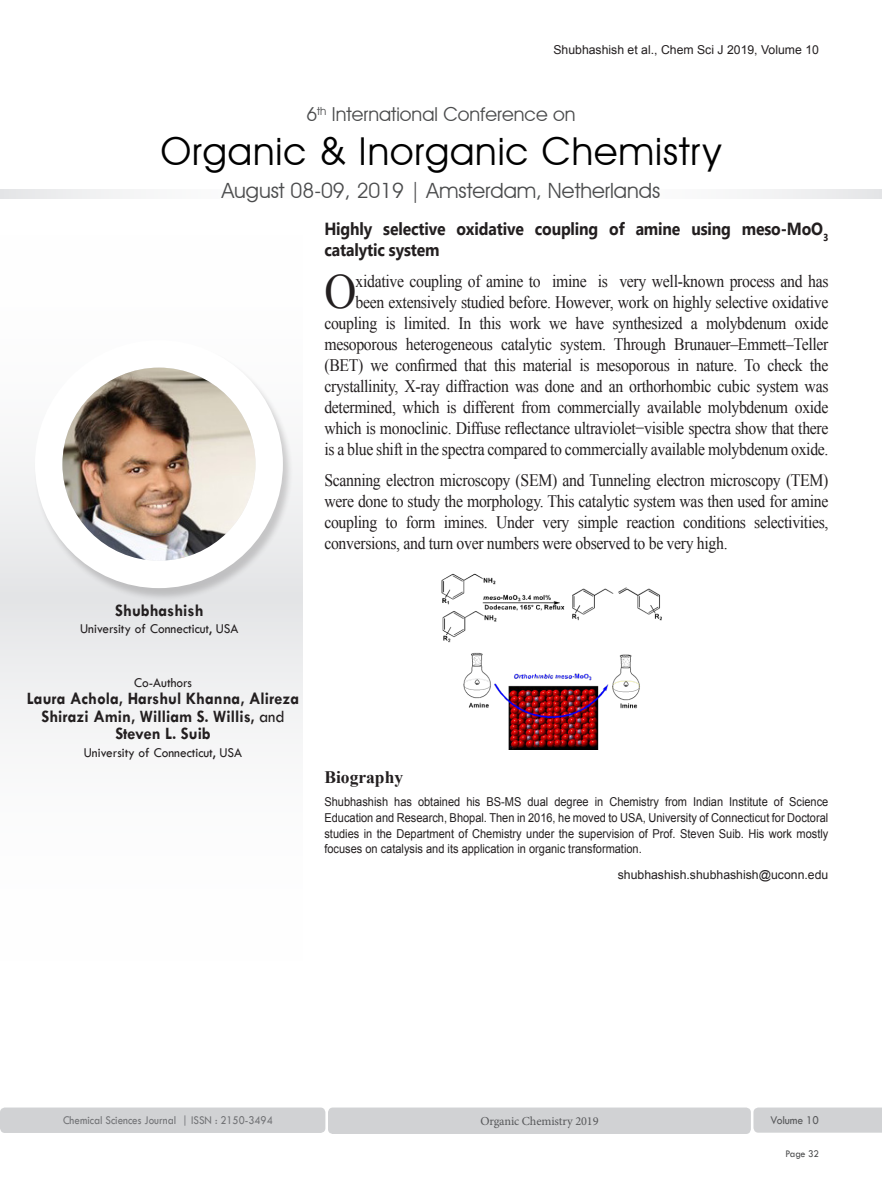
<style>
.page{position:relative;width:882px;height:1197px;background:#fff}
.page>*{position:absolute;margin:0;border:0;box-sizing:border-box;transform-origin:0 0}
.Bio_Heading{font:49.18px "Times New Roman";color:#231f20;scale:.9 1}
.t1{font:38.5px "Avant Garde IT Cby BT";letter-spacing:.025em;color:#000}
.t2{font:21px "Avant Garde IT Cby BT";color:#4b4c4d}
.t3{font:19.25px "Avant Garde IT Cby BT";color:#4b4c4d}
.Bio_Heading-2{font:17.5px/21px "Times New Roman";letter-spacing:-.02em;color:#231f20;text-align:right;scale:.9 1}
.Name{font:700 17.5px/17.5px "Tw Cen";color:#231f20;text-align:center;scale:.95 1}
.t4{font:700 17.5px/21px "Microsoft Tai Le";letter-spacing:-.01em;color:#231f20;scale:.9 1}
.Bio_Heading-3{font:700 17.5px "Times New Roman";color:#231f20}
.Name-2{font:14px "Tw Cen";color:#231f20;scale:.95 1}
.Biography{font:12.25px/15.8px "Arial";color:#231f20;text-align:justify;scale:.9 1}
.Biography-2{font:12.25px "Arial";color:#231f20}
.t5{font:12.25px "Tw Cen";color:#717275;scale:.9 1}
.t6{font:12.25px "Minion Pro";letter-spacing:-.01em;color:#57585a}
.t7{font:12.25px "Tw Cen";letter-spacing:-.01em;color:#57585a;scale:.95 1}
.t8{font:10.5px "Tw Cen";letter-spacing:-.02em;color:#4b4c4d;scale:.95 1}
.s1{font-weight:400}
</style>
<div class="page">
<div style="left:0;top:1108px;width:325px;height:25px;background:#d1d2d4;border-radius:5px"></div>
<div style="left:328px;top:1108px;width:423px;height:26px;background:#d1d2d4;border-radius:5px"></div>
<svg style="left:0;top:189px;width:882px;height:9px"></svg>
<div style="left:0;top:597px;width:302px;height:393px;background:linear-gradient(to bottom,#e9eaeb,#fff)"></div>
<div style="left:0;top:205px;width:302px;height:392px;background:linear-gradient(to bottom,#fff,#e9eaeb)"></div>
<div style="left:753px;top:1108px;width:129px;height:25px;background:#d1d2d4"></div>
<div style="left:34px;top:341px;width:260px;height:260px;background:#231f20;opacity:.2"></div>
<div style="left:35px;top:340px;width:248px;height:248px;background:#fff;border-radius:50%"></div>
<img style="left:62px;top:368px;width:194px;height:193px;border-radius:97px">
<img style="left:441px;top:573px;width:220px;height:177px">
<p class="Biography-2" style="left:553px;top:42px;width:267px">Shubhashish et al., Chem Sci J 2019, Volume 10</p>
<p class="t3" style="left:306px;top:103px;width:271px">6<sup>th</sup> International Conference on</p>
<h2 class="t1" style="left:161px;top:128px;width:562px">Organic &amp; Inorganic Chemistry</h2>
<p class="t2" style="left:222px;top:178px;width:440px">August 08-09, 2019 | Amsterdam, Netherlands</p>
<p class="t4" style="left:324px;top:219px;width:561px">Highly selective oxidative coupling of amine using meso-MoO<sub>3 </sub>catalytic system</p>
<p class="Bio_Heading" style="left:324px;top:258px;width:37px">O</p>
<p class="Bio_Heading-2" style="left:324px;top:270px;width:562px">xidative coupling of amine to imine is very well-known process and has been extensively studied before. However, work on highly selective oxidative coupling is limited. In this work we have synthesized a molybdenum oxide mesoporous heterogeneous catalytic system. Through Brunauer–Emmett–Teller (BET) we confirmed that this material is mesoporous in nature. To check the crystallinity, X-ray diffraction was done and an orthorhombic cubic system was determined, which is different from commercially available molybdenum oxide which is monoclinic. Diffuse reflectance ultraviolet−visible spectra show that there is a blue shift in the spectra compared to commercially available molybdenum oxide.</p>
<p class="Bio_Heading-2" style="left:324px;top:469px;width:562px;text-align:justify">Scanning electron microscopy (SEM) and Tunneling electron microscopy (TEM) were done to study the morphology. This catalytic system was then used for amine coupling to form imines. Under very simple reaction conditions selectivities, conversions, and turn over numbers were observed to be very high.</p>
<p class="Name" style="left:115px;top:601px;width:94px">Shubhashish</p>
<p class="Name-2" style="left:80px;top:620px;width:168px">University of Connecticut, USA</p>
<p class="Name-2" style="left:134px;top:674px;width:62px">Co-Authors</p>
<p class="Name" style="left:27px;top:690px;width:288px">Laura Achola, Harshul Khanna, Alireza<br>Shirazi Amin, William S. Willis, <span class="s1">and<br></span>Steven L. Suib</p>
<p class="Name-2" style="left:84px;top:744px;width:168px">University of Connecticut, USA</p>
<p class="Bio_Heading-3" style="left:324px;top:765px;width:80px">Biography</p>
<p class="Biography" style="left:324px;top:794px;width:561px">Shubhashish has obtained his BS-MS dual degree in Chemistry from Indian Institute of Science Education and Research, Bhopal. Then in 2016, he moved to USA, University of Connecticut for Doctoral studies in the Department of Chemistry under the supervision of Prof. Steven Suib. His work mostly focuses on catalysis and its application in organic transformation.</p>
<p class="Biography-2" style="left:618px;top:867px;width:212px">shubhashish.shubhashish@uconn.edu</p>
<p class="t5" style="left:63px;top:1113px;width:235px">Chemical Sciences Journal | ISSN : 2150-3494</p>
<p class="t6" style="left:480px;top:1113px;width:120px">Organic Chemistry 2019</p>
<p class="t7" style="left:771px;top:1113px;width:53px">Volume 10</p>
<p class="t8" style="left:786px;top:1147px;width:37px">Page 32</p>
</div>
